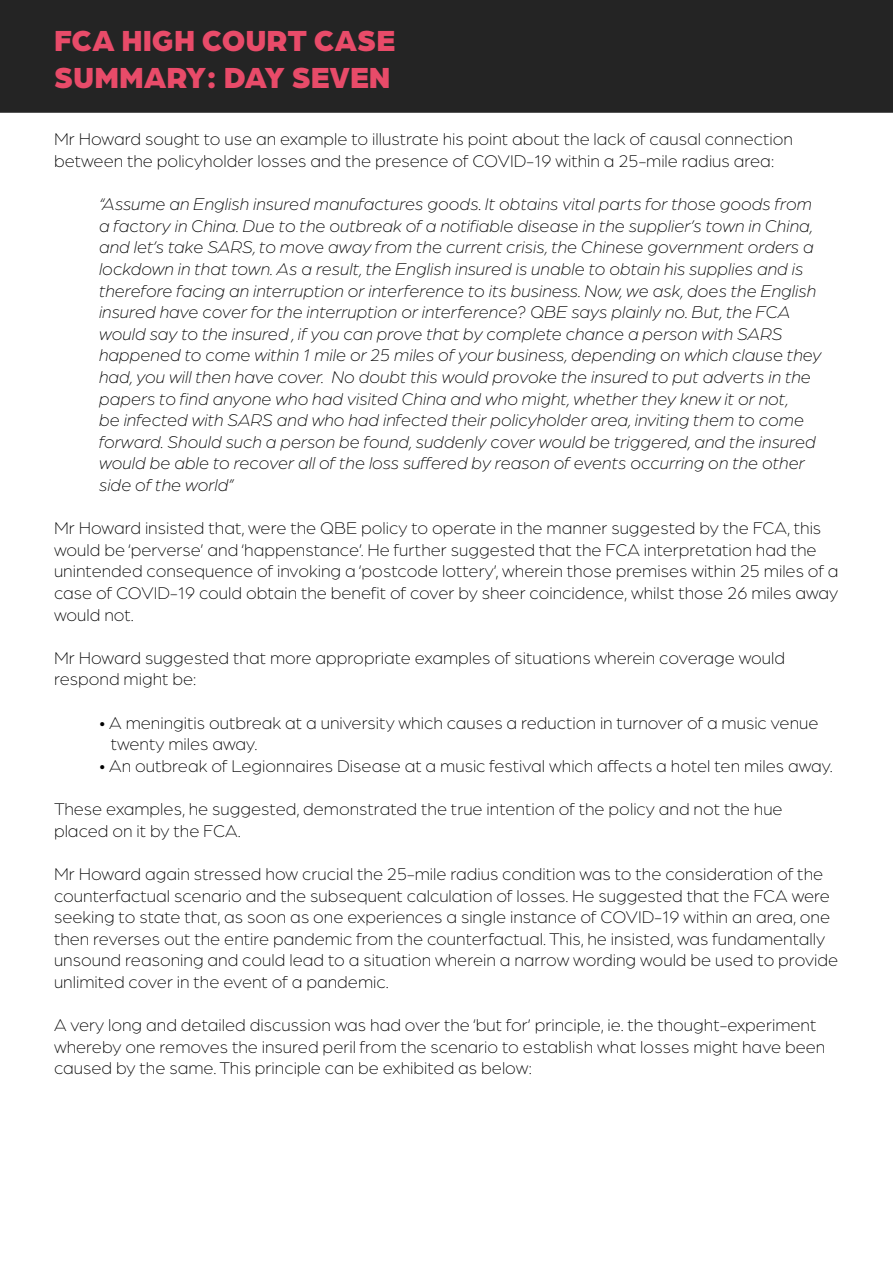
<style>
.page{position:relative;width:893px;height:1263px;background:#fff}
.page>*{position:absolute;margin:0;border:0;box-sizing:border-box;transform-origin:0 0}
.t1{font:900 30.9px/37.2px "Arboria";color:#e84b69}
.t2{font:300 18px/21.6px "Arboria";color:#000}
.t3{font:italic 300 18px/21.6px "Arboria";color:#000}
</style>
<div class="page">
<div style="left:1px;top:1px;width:891px;height:111px;background:#242424"></div>
<div style="left:0;top:0;width:893px;height:113px;border:2px solid #242424"></div>
<h1 class="t1" style="left:54px;top:19px;width:343px">FCA HIGH COURT CASE<br>SUMMARY: DAY SEVEN</h1>
<p class="t2" style="left:54px;top:128px;width:740px">Mr Howard sought to use an example to illustrate his point about the lack of causal connection between the policyholder losses and the presence of COVID-19 within a 25-mile radius area:</p>
<p class="t3" style="left:99px;top:193px;width:724px">“Assume an English insured manufactures goods. It obtains vital parts for those goods from a factory in China. Due to the outbreak of a notifiable disease in the supplier’s town in China, and let’s take SARS, to move away from the current crisis, the Chinese government orders a lockdown in that town. As a result, the English insured is unable to obtain his supplies and is therefore facing an interruption or interference to its business. Now, we ask, does the English insured have cover for the interruption or interference? QBE says plainly no. But, the FCA would say to the insured , if you can prove that by complete chance a person with SARS happened to come within 1 mile or 25 miles of your business, depending on which clause they had, you will then have cover. No doubt this would provoke the insured to put adverts in the papers to find anyone who had visited China and who might, whether they knew it or not,<br>be infected with SARS and who had infected their policyholder area, inviting them to come forward. Should such a person be found, suddenly cover would be triggered, and the insured would be able to recover all of the loss suffered by reason of events occurring on the other side of the world”</p>
<p class="t2" style="left:54px;top:517px;width:786px">Mr Howard insisted that, were the QBE policy to operate in the manner suggested by the FCA, this would be ‘perverse’ and ‘happenstance’. He further suggested that the FCA interpretation had the unintended consequence of invoking a ‘postcode lottery’, wherein those premises within 25 miles of a case of COVID-19 could obtain the benefit of cover by sheer coincidence, whilst those 26 miles away would not.</p>
<p class="t2" style="left:54px;top:646px;width:733px">Mr Howard suggested that more appropriate examples of situations wherein coverage would respond might be:</p>
<p class="t2" style="left:111px;top:711px;width:709px;text-indent:-12px">• A meningitis outbreak at a university which causes a reduction in turnover of a music venue twenty miles away.</p>
<p class="t2" style="left:99px;top:754px;width:735px">• An outbreak of Legionnaires Disease at a music festival which affects a hotel ten miles away.</p>
<p class="t2" style="left:54px;top:798px;width:730px">These examples, he suggested, demonstrated the true intention of the policy and not the hue placed on it by the FCA.</p>
<p class="t2" style="left:54px;top:862px;width:786px">Mr Howard again stressed how crucial the 25-mile radius condition was to the consideration of the counterfactual scenario and the subsequent calculation of losses. He suggested that the FCA were seeking to state that, as soon as one experiences a single instance of COVID-19 within an area, one then reverses out the entire pandemic from the counterfactual. This, he insisted, was fundamentally unsound reasoning and could lead to a situation wherein a narrow wording would be used to provide unlimited cover in the event of a pandemic.</p>
<p class="t2" style="left:54px;top:1014px;width:773px">A very long and detailed discussion was had over the ‘but for’ principle, ie. the thought-experiment whereby one removes the insured peril from the scenario to establish what losses might have been caused by the same. This principle can be exhibited as below:</p>
</div>
